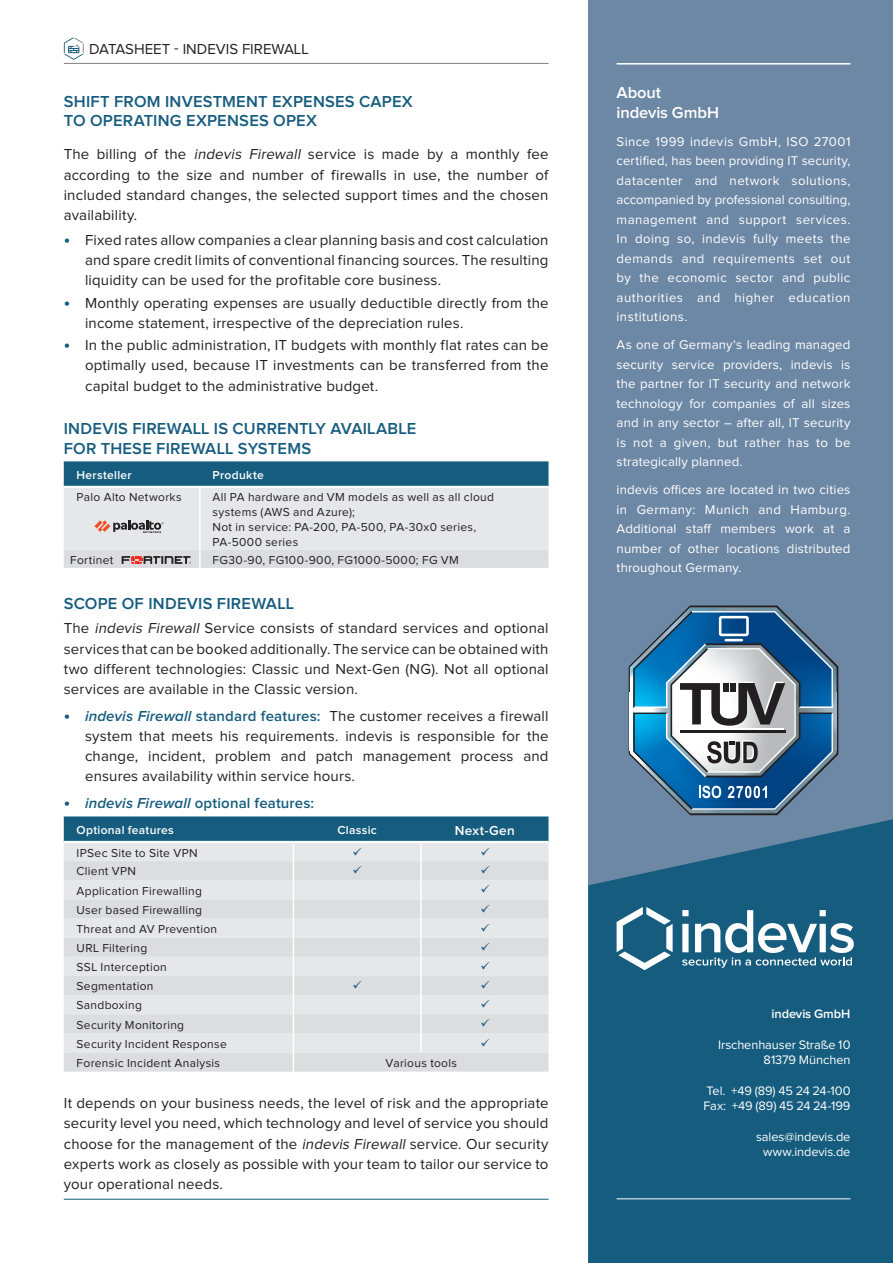
<style>
.page{position:relative;width:893px;height:1263px;background:#fff}
.page>*{position:absolute;margin:0;border:0;box-sizing:border-box;transform-origin:0 0}
.Blaue_Subs{font:600 16.5px/19.8px "Proxima Nova";letter-spacing:.015em;color:#165c7e}
.t1{font:600 16.5px/19.8px "Proxima Nova";letter-spacing:-.005em;color:#fff}
.Aufzählung{font:15px/20.2px "Proxima Nova";letter-spacing:.01em;color:#231f20;text-align:justify}
.Fließtext{font:15px/20.2px "Proxima Nova";letter-spacing:.01em;color:#231f20;text-align:justify}
.t2{font:600 15px "Proxima Nova";letter-spacing:.01em;color:#165c7e}
.Tab_Kopf{font:600 13.5px "Proxima Nova";letter-spacing:.025em;color:#fff}
.t3{font:13.2px/19.5px "Proxima Nova";letter-spacing:.02em;color:#fff;text-align:justify}
.t4{font:12.75px/15.3px "Proxima Nova";letter-spacing:-.005em;color:#fff;text-align:right}
.t5{font:600 12.75px "Proxima Nova";letter-spacing:-.005em;color:#fff}
.Tabelle{font:12px/15px "Proxima Nova";letter-spacing:.025em;color:#231f20}
.Tab_Kopf-2{font:600 12px "Proxima Nova";letter-spacing:.025em;color:#fff}
.s1{font-style:italic}
.s2{font-weight:700;font-size:18px;color:#165c7e}
.s3{font-weight:600;font-style:italic;color:#165c7e}
.s4{font-weight:600;color:#165c7e}
.s5{font-weight:700;font-size:18px}
</style>
<div class="page">
<div style="left:588px;top:0;width:305px;height:1263px;background:#6d88a5"></div>
<svg style="left:588px;top:819px;width:305px;height:444px;background:#1d5f81"></svg>
<hr style="left:64px;top:1199px;width:485px;height:1px;background:#165c7e">
<hr style="left:617px;top:63px;width:233px;height:2px;background:#fff">
<hr style="left:64px;top:63px;width:485px;height:1px;background:#808285">
<svg style="left:629px;top:605px;width:209px;height:210px"></svg>
<hr style="left:617px;top:1198px;width:233px;height:1px;background:#fff">
<svg style="left:617px;top:907px;width:56px;height:63px;background:#5689a1"></svg>
<svg style="left:682px;top:910px;width:172px;height:58px;background:#5c8da5"></svg>
<svg style="left:64px;top:37px;width:20px;height:23px"></svg>
<svg style="left:64px;top:461px;width:485px;height:107px;background:#b4c4cd"></svg>
<svg style="left:64px;top:816px;width:485px;height:255px;background:#ced5da"></svg>
<p class="Aufzählung" style="left:89px;top:39px;width:221px">DATASHEET - INDEVIS FIREWALL</p>
<p class="Blaue_Subs" style="left:64px;top:92px;width:351px">SHIFT FROM INVESTMENT EXPENSES CAPEX<br>TO OPERATING EXPENSES OPEX</p>
<p class="Fließtext" style="left:64px;top:145px;width:486px">The billing of the <span class="s1">indevis Firewall</span> service is made by a monthly fee according to the size and number of firewalls in use, the number of included standard changes, the selected support times and the chosen availability.</p>
<p class="Aufzählung" style="left:85px;top:230px;width:465px;text-indent:-21px"><span class="s2">•</span> Fixed rates allow companies a clear planning basis and cost calculation and spare credit limits of conventional financing sources. The resulting liquidity can be used for the profitable core business.</p>
<p class="Aufzählung" style="left:85px;top:293px;width:465px;text-indent:-21px"><span class="s2">•</span> Monthly operating expenses are usually deductible directly from the income statement, irrespective of the depreciation rules.</p>
<p class="Aufzählung" style="left:85px;top:336px;width:465px;text-indent:-21px"><span class="s2">•</span> In the public administration, IT budgets with monthly flat rates can be optimally used, because IT investments can be transferred from the capital budget to the administrative budget.</p>
<p class="Blaue_Subs" style="left:64px;top:419px;width:354px">INDEVIS FIREWALL IS CURRENTLY AVAILABLE<br>FOR THESE FIREWALL SYSTEMS</p>
<p class="Tab_Kopf-2" style="left:77px;top:469px;width:57px">Hersteller</p>
<p class="Tab_Kopf-2" style="left:213px;top:469px;width:53px">Produkte</p>
<p class="Tabelle" style="left:77px;top:490px;width:107px">Palo Alto Networks</p>
<p class="Tabelle" style="left:213px;top:490px;width:283px">All PA hardware and VM models as well as all cloud systems (AWS and Azure);<br>Not in service: PA-200, PA-500, PA-30x0 series, PA-5000 series</p>
<p class="Tabelle" style="left:70px;top:553px;width:45px">Fortinet</p>
<p class="Tabelle" style="left:213px;top:553px;width:248px">FG30-90, FG100-900, FG1000-5000; FG VM</p>
<p class="Blaue_Subs" style="left:64px;top:594px;width:232px">SCOPE OF INDEVIS FIREWALL</p>
<p class="Fließtext" style="left:64px;top:619px;width:486px">The <span class="s1">indevis Firewall</span> Service consists of standard services and optional services that can be booked additionally. The service can be obtained with two different technologies: Classic und Next-Gen (NG). Not all optional services are available in the Classic version.</p>
<p class="Aufzählung" style="left:85px;top:706px;width:465px;text-indent:-21px"><span class="s2">•</span> <span class="s3">indevis Firewall</span> <span class="s4">standard features:</span> The customer receives a firewall system that meets his requirements. indevis is responsible for the change, incident, problem and patch management process and ensures availability within service hours.</p>
<p class="t2" style="left:64px;top:796px;width:252px"><span class="s5">•</span> <span class="s1">indevis Firewall</span> optional features:</p>
<p class="Tab_Kopf-2" style="left:77px;top:824px;width:99px">Optional features</p>
<p class="Tab_Kopf-2" style="left:337px;top:824px;width:41px">Classic</p>
<p class="Tab_Kopf" style="left:455px;top:824px;width:61px">Next-Gen</p>
<p class="Tabelle" style="left:77px;top:846px;width:122px">IPSec Site to Site VPN</p>
<p class="Tabelle" style="left:77px;top:864px;width:61px">Client VPN</p>
<p class="Tabelle" style="left:77px;top:883px;width:127px">Application Firewalling</p>
<p class="Tabelle" style="left:77px;top:903px;width:127px">User based Firewalling</p>
<p class="Tabelle" style="left:77px;top:922px;width:142px">Threat and AV Prevention</p>
<p class="Tabelle" style="left:77px;top:941px;width:72px">URL Filtering</p>
<p class="Tabelle" style="left:77px;top:960px;width:92px">SSL Interception</p>
<p class="Tabelle" style="left:77px;top:979px;width:78px">Segmentation</p>
<p class="Tabelle" style="left:77px;top:998px;width:67px">Sandboxing</p>
<p class="Tabelle" style="left:77px;top:1017px;width:109px">Security Monitoring</p>
<p class="Tabelle" style="left:77px;top:1037px;width:152px">Security Incident Response</p>
<p class="Tabelle" style="left:77px;top:1056px;width:145px">Forensic Incident Analysis</p>
<p class="Tabelle" style="left:386px;top:1056px;width:73px">Various tools</p>
<p class="Aufzählung" style="left:64px;top:1094px;width:486px">It depends on your business needs, the level of risk and the appropriate security level you need, which technology and level of service you should choose for the management of the <span class="s1">indevis Firewall</span> service. Our security experts work as closely as possible with your team to tailor our service to your operational needs.</p>
<p class="t1" style="left:617px;top:83px;width:104px">About<br>indevis GmbH</p>
<p class="t3" style="left:617px;top:132px;width:235px">Since 1999 indevis GmbH, ISO 27001 certified, has been providing IT security, datacenter and network solutions, accompanied by professional consulting, management and support services.<br>In doing so, indevis fully meets the demands and requirements set out by the economic sector and public authorities and higher education institutions.</p>
<p class="t3" style="left:617px;top:336px;width:235px">As one of Germany‘s leading managed security service providers, indevis is the partner for IT security and network technology for companies of all sizes and in any sector – after all, IT security is not a given, but rather has to be strategically planned.</p>
<p class="t3" style="left:617px;top:481px;width:235px">indevis offices are located in two cities in Germany: Munich and Hamburg.<br>Additional staff members work at a number of other locations distributed throughout Germany.</p>
<p class="t5" style="left:772px;top:1008px;width:80px">indevis GmbH</p>
<p class="t4" style="left:718px;top:1038px;width:134px">Irschenhauser Straße 10<br>81379 München</p>
<p class="t4" style="left:703px;top:1083px;width:148px;text-align:left">Tel. +49 (89) 45 24 24-100<br>Fax: +49 (89) 45 24 24-199</p>
<p class="t4" style="left:756px;top:1129px;width:96px;text-align:center">sales@indevis.de www.indevis.de</p>
</div>
